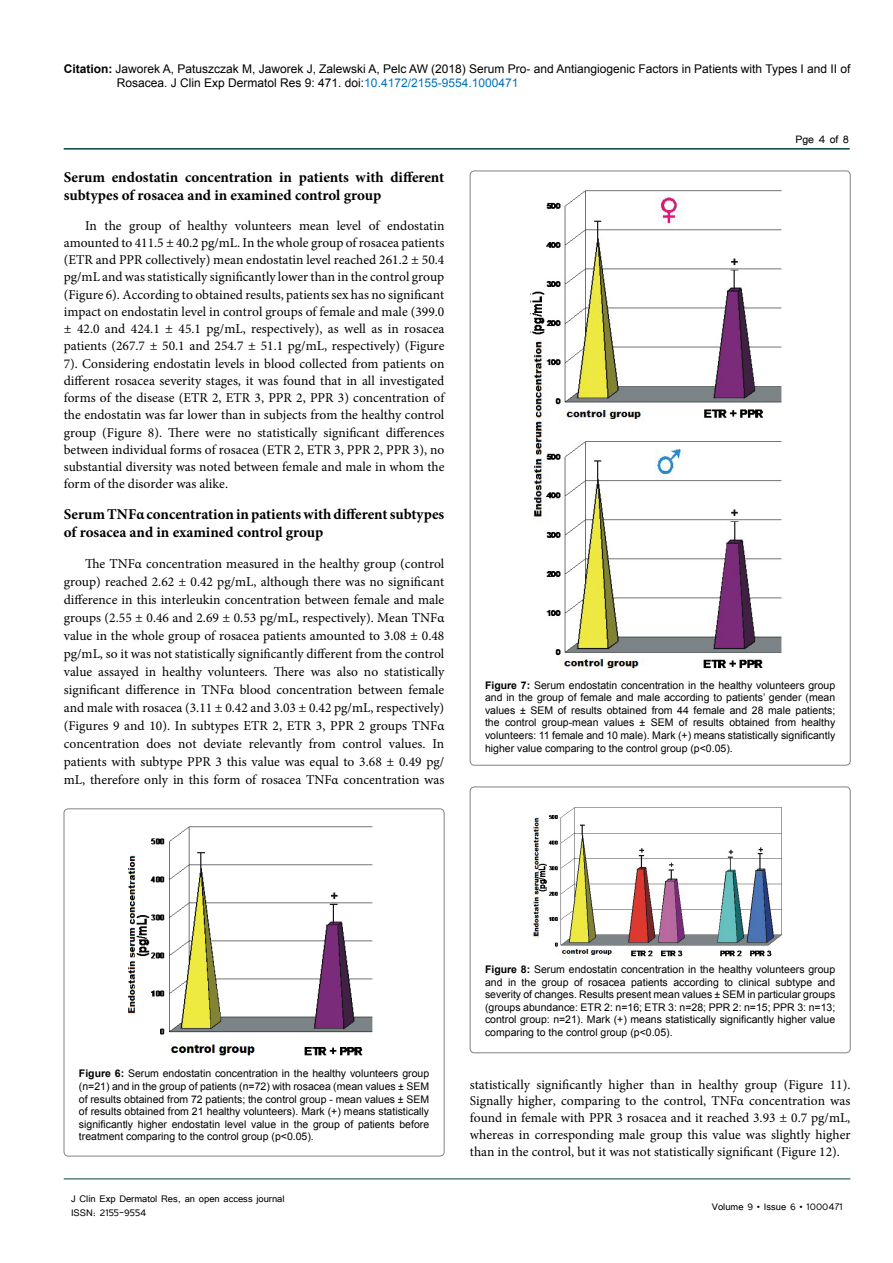
<style>
.page{position:relative;width:893px;height:1263px;background:#fff}
.page>*{position:absolute;margin:0;border:0;box-sizing:border-box;transform-origin:0 0}
.t1{font:700 15px/18px "Minion Pro";color:#000}
.t2{font:13.5px/17.2px "Minion Pro";color:#000;text-align:justify}
.t3{font:13.5px "Tunga";color:#000}
.t4{font:12px/14.4px "Arial";color:#000}
.t5{font:12px/14.4px "Tunga";color:#000}
.t6{font:10.5px/12.6px "Arial";color:#000;text-align:justify}
.s1{font-weight:700}
.s2{color:#0072bc}
</style>
<div class="page">
<hr style="left:64px;top:148px;width:786px;height:2px;background:#004440">
<hr style="left:64px;top:1179px;width:786px;height:1px;background:#004440">
<div style="left:64px;top:809px;width:380px;height:347px;border:1px solid #000;border-radius:4px"></div>
<img style="left:128px;top:826px;width:245px;height:230px">
<img style="left:531px;top:190px;width:251px;height:479px">
<div style="left:470px;top:787px;width:380px;height:266px;border:1px solid #000;border-radius:4px"></div>
<img style="left:533px;top:807px;width:249px;height:150px">
<p class="t4" style="left:117px;top:61px;width:735px;text-indent:-53px"><span class="s1">Citation:</span> Jaworek A, Patuszczak M, Jaworek J, Zalewski A, Pelc AW (2018) Serum Pro- and Antiangiogenic Factors in Patients with Types I and II of<br>Rosacea. J Clin Exp Dermatol Res 9: 471. doi:<span class="s2">10.4172/2155-9554.1000471</span></p>
<p class="t1" style="left:64px;top:168px;width:382px">Serum endostatin concentration in patients with different subtypes of rosacea and in examined control group</p>
<p class="t2" style="left:64px;top:217px;width:382px;text-indent:21px">In the group of healthy volunteers mean level of endostatin amounted to 411.5 ± 40.2 pg/mL. In the whole group of rosacea patients (ETR and PPR collectively) mean endostatin level reached 261.2 ± 50.4 pg/mL and was statistically significantly lower than in the control group (Figure 6). According to obtained results, patients sex has no significant impact on endostatin level in control groups of female and male (399.0 ± 42.0 and 424.1 ± 45.1 pg/mL, respectively), as well as in rosacea patients (267.7 ± 50.1 and 254.7 ± 51.1 pg/mL, respectively) (Figure 7). Considering endostatin levels in blood collected from patients on different rosacea severity stages, it was found that in all investigated forms of the disease (ETR 2, ETR 3, PPR 2, PPR 3) concentration of the endostatin was far lower than in subjects from the healthy control group (Figure 8). There were no statistically significant differences between individual forms of rosacea (ETR 2, ETR 3, PPR 2, PPR 3), no substantial diversity was noted between female and male in whom the form of the disorder was alike.</p>
<p class="t1" style="left:64px;top:505px;width:382px">Serum TNFα concentration in patients with different subtypes of rosacea and in examined control group</p>
<p class="t2" style="left:64px;top:555px;width:382px;line-height:18px;text-indent:21px">The TNFα concentration measured in the healthy group (control group) reached 2.62 ± 0.42 pg/mL, although there was no significant difference in this interleukin concentration between female and male groups (2.55 ± 0.46 and 2.69 ± 0.53 pg/mL, respectively). Mean TNFα value in the whole group of rosacea patients amounted to 3.08 ± 0.48 pg/mL, so it was not statistically significantly different from the control value assayed in healthy volunteers. There was also no statistically significant difference in TNFα blood concentration between female and male with rosacea (3.11 ± 0.42 and 3.03 ± 0.42 pg/mL, respectively) (Figures 9 and 10). In subtypes ETR 2, ETR 3, PPR 2 groups TNFα concentration does not deviate relevantly from control values. In patients with subtype PPR 3 this value was equal to 3.68 ± 0.49 pg/ mL, therefore only in this form of rosacea TNFα concentration was</p>
<p class="t3" style="left:795px;top:131px;width:55px">Pge 4 of 8</p>
<p class="t6" style="left:485px;top:679px;width:352px"><span class="s1">Figure 7:</span> Serum endostatin concentration in the healthy volunteers group and in the group of female and male according to patients’ gender (mean values ± SEM of results obtained from 44 female and 28 male patients; the control group-mean values ± SEM of results obtained from healthy volunteers: 11 female and 10 male). Mark (+) means statistically significantly higher value comparing to the control group (p&lt;0.05).</p>
<p class="t6" style="left:79px;top:1067px;width:352px"><span class="s1">Figure 6:</span> Serum endostatin concentration in the healthy volunteers group (n=21) and in the group of patients (n=72) with rosacea (mean values ± SEM of results obtained from 72 patients; the control group - mean values ± SEM of results obtained from 21 healthy volunteers). Mark (+) means statistically significantly higher endostatin level value in the group of patients before treatment comparing to the control group (p&lt;0.05).</p>
<p class="t5" style="left:71px;top:1190px;width:215px">J Clin Exp Dermatol Res, an open access journal<br>ISSN: 2155-9554</p>
<p class="t6" style="left:485px;top:963px;width:352px"><span class="s1">Figure 8:</span> Serum endostatin concentration in the healthy volunteers group and in the group of rosacea patients according to clinical subtype and severity of changes. Results present mean values ± SEM in particular groups (groups abundance: ETR 2: n=16; ETR 3: n=28; PPR 2: n=15; PPR 3: n=13; control group: n=21). Mark (+) means statistically significantly higher value comparing to the control group (p&lt;0.05).</p>
<p class="t2" style="left:470px;top:1076px;width:382px;line-height:16.8px">statistically significantly higher than in healthy group (Figure 11).<br>Signally higher, comparing to the control, TNFα concentration was found in female with PPR 3 rosacea and it reached 3.93 ± 0.7 pg/mL, whereas in corresponding male group this value was slightly higher than in the control, but it was not statistically significant (Figure 12).</p>
<p class="t5" style="left:712px;top:1199px;width:133px">Volume 9 • Issue 6 • 1000471</p>
</div>
